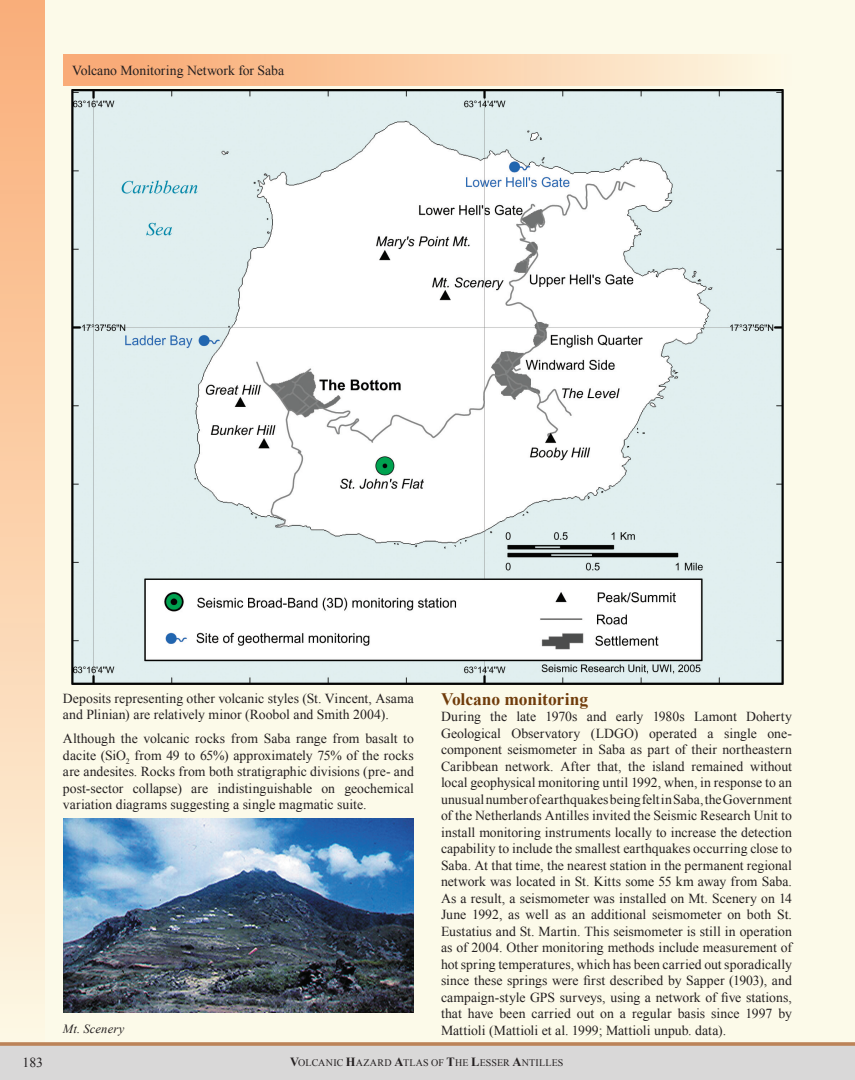
<style>
.page{position:relative;width:855px;height:1080px;background:#fcfae9}
.page>*{position:absolute;margin:0;border:0;box-sizing:border-box;transform-origin:0 0}
.t1{font:700 17.5px "Times New Roman";letter-spacing:-.005em;color:#703c0b}
.t2{font:13.75px/16.5px "Times New Roman";color:#231f20;text-align:justify}
.t3{font:italic 12.5px "Times New Roman";letter-spacing:.01em;color:#231f20}
.t4{font:10px "Times New Roman";letter-spacing:.015em;color:#231f20}
.s1{font-weight:700;font-size:12.5px}
</style>
<div class="page">
<div style="left:0;top:0;width:45px;height:1080px;background:linear-gradient(to bottom,#faad78,#fdf9e5)"></div>
<div style="left:0;top:1044px;width:855px;height:36px;background:#d9d8d8"></div>
<svg style="left:0;top:1042px;width:855px;height:4px;background:#c08d65"></svg>
<div style="left:63px;top:54px;width:729px;height:32px;background:linear-gradient(to right,#f9a46c,#fdf8e3)"></div>
<img style="left:72px;top:90px;width:711px;height:594px">
<img style="left:63px;top:818px;width:351px;height:195px">
<p class="t2" style="left:72px;top:61px;width:214px">Volcano Monitoring Network for Saba</p>
<p class="t2" style="left:63px;top:689px;width:353px">Deposits representing other volcanic styles (St. Vincent, Asama and Plinian) are relatively minor (Roobol and Smith 2004).</p>
<p class="t2" style="left:63px;top:730px;width:352px">Although the volcanic rocks from Saba range from basalt to dacite (SiO<sub>2</sub> from 49 to 65%) approximately 75% of the rocks are andesites. Rocks from both stratigraphic divisions (pre- and post-sector collapse) are indistinguishable on geochemical variation diagrams suggesting a single magmatic suite.</p>
<p class="t3" style="left:63px;top:1020px;width:63px">Mt. Scenery</p>
<p class="t1" style="left:441px;top:687px;width:149px">Volcano monitoring</p>
<p class="t2" style="left:441px;top:708px;width:353px">During the late 1970s and early 1980s Lamont Doherty Geological Observatory (LDGO) operated a single one&shy;component seismometer in Saba as part of their northeastern Caribbean network. After that, the island remained without local geophysical monitoring until 1992, when, in response to an unusual number of earthquakes being felt in Saba, the Government of the Netherlands Antilles invited the Seismic Research Unit to install monitoring instruments locally to increase the detection capability to include the smallest earthquakes occurring close to Saba. At that time, the nearest station in the permanent regional network was located in St. Kitts some 55 km away from Saba.<br>As a result, a seismometer was installed on Mt. Scenery on 14<br>June 1992, as well as an additional seismometer on both St.<br>Eustatius and St. Martin. This seismometer is still in operation as of 2004. Other monitoring methods include measurement of hot spring temperatures, which has been carried out sporadically since these springs were first described by Sapper (1903), and campaign-style GPS surveys, using a network of five stations, that have been carried out on a regular basis since 1997 by Mattioli (Mattioli et al. 1999; Mattioli unpub. data).</p>
<p class="t2" style="left:22px;top:1054px;width:22px">183</p>
<p class="t4" style="left:290px;top:1056px;width:275px"><span class="s1">V</span>OLCANIC <span class="s1">H</span>AZARD <span class="s1">A</span>TLAS OF <span class="s1">T</span>HE <span class="s1">L</span>ESSER <span class="s1">A</span>NTILLES</p>
</div>
